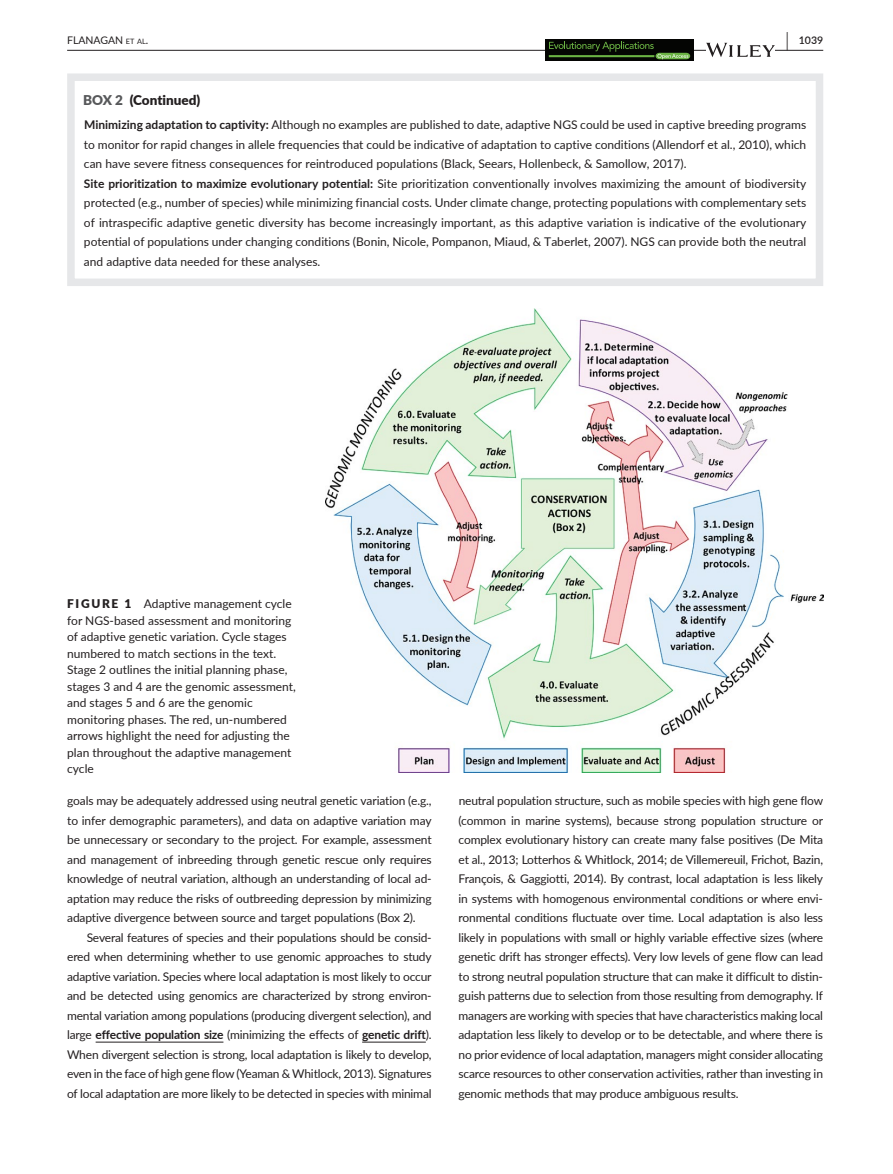
<style>
.page{position:relative;width:893px;height:1174px;background:#fff}
.page>*{position:absolute;margin:0;border:0;box-sizing:border-box;transform-origin:0 0}
.t1{font:600 19.5px "Lato";color:#231f20;scale:.48 1}
.t2{font:900 13.5px "Lato";color:#231f20}
.t3{font:12px/19.5px "Lato";color:#231f20;text-align:justify}
.t4{font:10.5px "Lato";color:#231f20}
.t5{font:600 10.5px "Lato";color:#231f20}
.s1{font-size:7.35px}
.s2{color:#57585a}
.s3{font-weight:700}
.s4{font-weight:900}
</style>
<div class="page">
<hr style="left:67px;top:50px;width:756px;height:1px;background:#231f20">
<div style="left:545px;top:40px;width:149px;height:21px;background:#040503"></div>
<svg style="left:549px;top:41px;width:141px;height:18px"></svg>
<svg style="left:706px;top:43px;width:69px;height:14px"></svg>
<hr style="left:96px;top:1041px;width:127px;height:1px;background:#231f20">
<hr style="left:362px;top:1041px;width:64px;height:1px;background:#231f20">
<img style="left:326px;top:308px;width:497px;height:464px">
<div style="left:67px;top:73px;width:756px;height:213px;border:8px solid #e6e7e9"></div>
<h1 class="t1" style="left:786px;top:26px;width:7px">|</h1>
<p class="t4" style="left:67px;top:33px;width:83px">FLANAGAN <span class="s1">et al</span>.</p>
<p class="t5" style="left:799px;top:33px;width:26px">1039</p>
<p class="t2" style="left:83px;top:89px;width:119px"><span class="s2">BOX 2</span> (Continued)</p>
<p class="t3" style="left:84px;top:115px;width:724px;text-align:left"><span class="s3">Minimizing adaptation to captivity:</span> Although no examples are published to date, adaptive NGS could be used in captive breeding programs to monitor for rapid changes in allele frequencies that could be indicative of adaptation to captive conditions (Allendorf et al., 2010), which can have severe fitness consequences for reintroduced populations (Black, Seears, Hollenbeck, &amp; Samollow, 2017).<br><span class="s3">Site prioritization to maximize evolutionary potential:</span> Site prioritization conventionally involves maximizing the amount of biodiversity protected (e.g., number of species) while minimizing financial costs. Under climate change, protecting populations with complementary sets of intraspecific adaptive genetic diversity has become increasingly important, as this adaptive variation is indicative of the evolutionary potential of populations under changing conditions (Bonin, Nicole, Pompanon, Miaud, &amp; Taberlet, 2007). NGS can provide both the neutral and adaptive data needed for these analyses.</p>
<p class="t3" style="left:67px;top:595px;width:230px;line-height:16.5px;text-align:left"><span class="s4">FIGURE 1</span> Adaptive management cycle for NGS-based assessment and monitoring of adaptive genetic variation. Cycle stages numbered to match sections in the text.<br>Stage 2 outlines the initial planning phase, stages 3 and 4 are the genomic assessment, and stages 5 and 6 are the genomic monitoring phases. The red, un-numbered arrows highlight the need for adjusting the plan throughout the adaptive management cycle</p>
<p class="t3" style="left:67px;top:790px;width:366px">goals may be adequately addressed using neutral genetic variation (e.g., to infer demographic parameters), and data on adaptive variation may be unnecessary or secondary to the project. For example, assessment and management of inbreeding through genetic rescue only requires knowledge of neutral variation, although an understanding of local ad&shy;aptation may reduce the risks of outbreeding depression by minimizing adaptive divergence between source and target populations (Box 2).</p>
<p class="t3" style="left:67px;top:927px;width:366px;text-indent:20px">Several features of species and their populations should be consid&shy;ered when determining whether to use genomic approaches to study adaptive variation. Species where local adaptation is most likely to occur and be detected using genomics are characterized by strong environ&shy;mental variation among populations (producing divergent selection), and large <span class="s3">effective population size</span> (minimizing the effects of <span class="s3">genetic drift</span>).<br>When divergent selection is strong, local adaptation is likely to develop, even in the face of high gene flow (Yeaman &amp; Whitlock, 2013). Signatures of local adaptation are more likely to be detected in species with minimal</p>
<p class="t3" style="left:458px;top:790px;width:366px">neutral population structure, such as mobile species with high gene flow (common in marine systems), because strong population structure or complex evolutionary history can create many false positives (De Mita et al., 2013; Lotterhos &amp; Whitlock, 2014; de Villemereuil, Frichot, Bazin, François, &amp; Gaggiotti, 2014). By contrast, local adaptation is less likely in systems with homogenous environmental conditions or where envi&shy;ronmental conditions fluctuate over time. Local adaptation is also less likely in populations with small or highly variable effective sizes (where genetic drift has stronger effects). Very low levels of gene flow can lead to strong neutral population structure that can make it difficult to distin&shy;guish patterns due to selection from those resulting from demography. If managers are working with species that have characteristics making local adaptation less likely to develop or to be detectable, and where there is no prior evidence of local adaptation, managers might consider allocating scarce resources to other conservation activities, rather than investing in genomic methods that may produce ambiguous results.</p>
</div>
